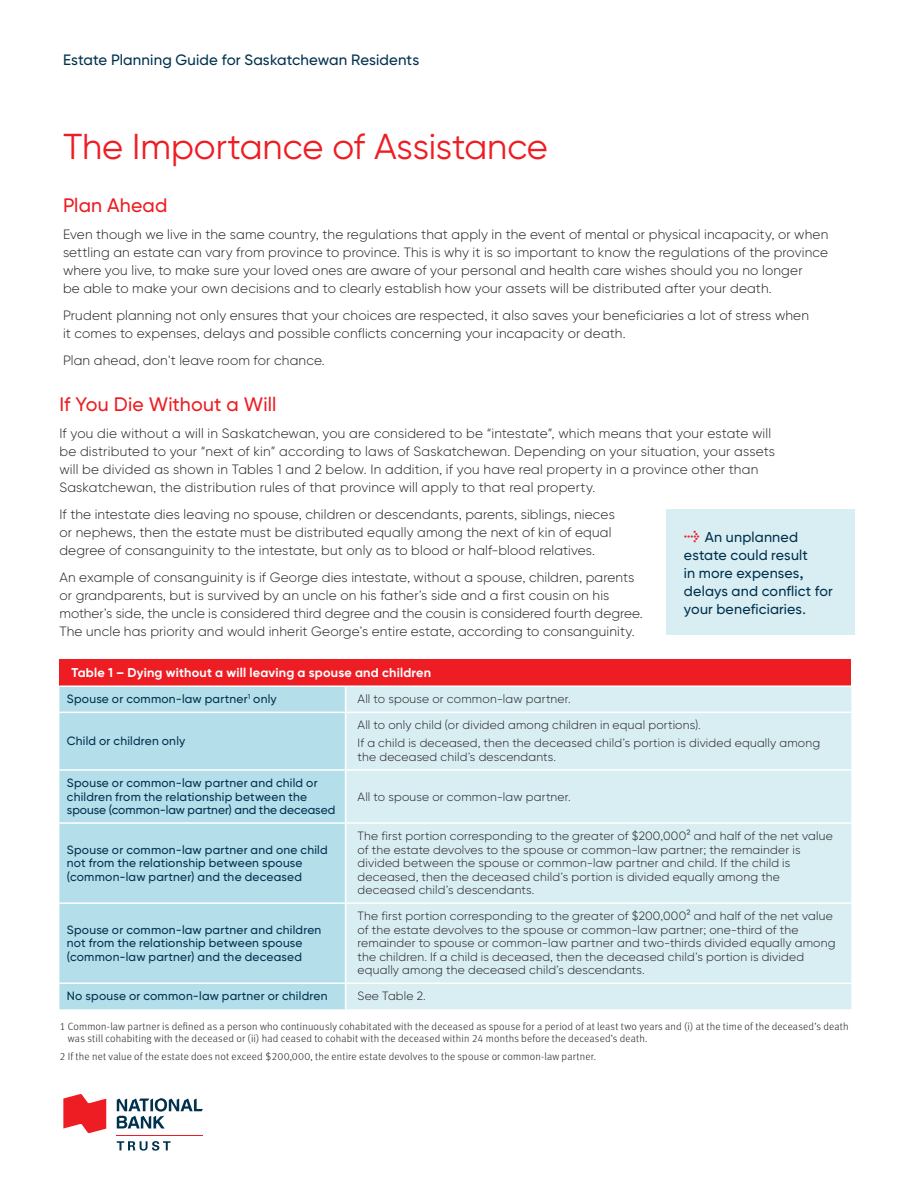
<style>
.page{position:relative;width:918px;height:1188px;background:#fff}
.page>*{position:absolute;margin:0;border:0;box-sizing:border-box;transform-origin:0 0}
.t1{font:36px "Gilroy BN";letter-spacing:-.005em;color:#ee1d23}
.t2{font:500 19.5px "Gilroy BN";letter-spacing:.005em;color:#ee1d23}
.t3{font:500 15px "Gilroy BN";letter-spacing:.01em;color:#00314d}
.t4{font:500 14.25px/18px "Gilroy BN";letter-spacing:.01em;color:#00314d}
.t5{font:300 13.5px/18px "Gilroy BN";letter-spacing:.01em;color:#231f20}
.t6{font:700 12.75px "Gilroy BN";letter-spacing:.015em;color:#fff}
.t7{font:300 12px/13.5px "Gilroy BN";letter-spacing:.015em;color:#231f20}
.t8{font:500 12px/13.5px "Gilroy BN";letter-spacing:.02em;color:#00314d}
.t9{font:300 10.5px/12.8px "Meta OT";letter-spacing:.015em;color:#231f20}
.s1{font-family:"Meta OT";font-weight:700;font-size:12.75px;color:#ee1d23}
</style>
<div class="page">
<div style="left:59px;top:660px;width:792px;height:26px;background:#ee1d23"></div>
<svg style="left:59px;top:687px;width:286px;height:322px;background:#b7dfeb"></svg>
<div style="left:346px;top:687px;width:505px;height:322px;background:#d9eef3"></div>
<hr style="left:59px;top:685px;width:287px;height:2px;background:#fff">
<hr style="left:346px;top:685px;width:505px;height:2px;background:#fff">
<hr style="left:59px;top:712px;width:287px;height:1px;background:#fff">
<hr style="left:346px;top:712px;width:505px;height:1px;background:#fff">
<hr style="left:59px;top:769px;width:287px;height:2px;background:#fff">
<hr style="left:346px;top:769px;width:505px;height:2px;background:#fff">
<hr style="left:59px;top:822px;width:287px;height:2px;background:#fff">
<hr style="left:346px;top:822px;width:505px;height:2px;background:#fff">
<hr style="left:59px;top:902px;width:287px;height:2px;background:#fff">
<hr style="left:346px;top:902px;width:505px;height:2px;background:#fff">
<hr style="left:59px;top:982px;width:287px;height:2px;background:#fff">
<hr style="left:346px;top:982px;width:505px;height:2px;background:#fff">
<div style="left:666px;top:509px;width:189px;height:126px;background:#d9eef3"></div>
<svg style="left:63px;top:1094px;width:43px;height:39px"></svg>
<hr style="left:117px;top:1135px;width:86px;height:1px;background:#ee1d23">
<svg style="left:117px;top:1098px;width:86px;height:30px"></svg>
<svg style="left:117px;top:1141px;width:54px;height:10px"></svg>
<p class="t3" style="left:63px;top:50px;width:358px">Estate Planning Guide for Saskatchewan Residents</p>
<h1 class="t1" style="left:63px;top:125px;width:486px">The Importance of Assistance</h1>
<h2 class="t2" style="left:63px;top:193px;width:106px">Plan Ahead</h2>
<p class="t5" style="left:63px;top:225px;width:767px">Even though we live in the same country, the regulations that apply in the event of mental or physical incapacity, or when settling an estate can vary from province to province. This is why it is so important to know the regulations of the province where you live, to make sure your loved ones are aware of your personal and health care wishes should you no longer<br>be able to make your own decisions and to clearly establish how your assets will be distributed after your death.</p>
<p class="t5" style="left:63px;top:306px;width:748px">Prudent planning not only ensures that your choices are respected, it also saves your beneficiaries a lot of stress when it comes to expenses, delays and possible conflicts concerning your incapacity or death.</p>
<p class="t5" style="left:63px;top:351px;width:263px">Plan ahead, don’t leave room for chance.</p>
<h2 class="t2" style="left:59px;top:392px;width:219px">If You Die Without a Will</h2>
<p class="t5" style="left:59px;top:424px;width:717px">If you die without a will in Saskatchewan, you are considered to be “intestate”, which means that your estate will be distributed to your “next of kin” according to laws of Saskatchewan. Depending on your situation, your assets will be divided as shown in Tables 1 and 2 below. In addition, if you have real property in a province other than Saskatchewan, the distribution rules of that province will apply to that real property.</p>
<p class="t5" style="left:59px;top:505px;width:557px">If the intestate dies leaving no spouse, children or descendants, parents, siblings, nieces or nephews, then the estate must be distributed equally among the next of kin of equal degree of consanguinity to the intestate, but only as to blood or half-blood relatives.</p>
<p class="t5" style="left:59px;top:568px;width:585px">An example of consanguinity is if George dies intestate, without a spouse, children, parents or grandparents, but is survived by an uncle on his father’s side and a first cousin on his mother’s side, the uncle is considered third degree and the cousin is considered fourth degree.<br>The uncle has priority and would inherit George’s entire estate, according to consanguinity.</p>
<p class="t6" style="left:71px;top:665px;width:361px">Table 1 – Dying without a will leaving a spouse and children</p>
<p class="t8" style="left:67px;top:692px;width:211px">Spouse or common-law partner<sup>1</sup> only</p>
<p class="t7" style="left:358px;top:692px;width:215px">All to spouse or common-law partner.</p>
<p class="t8" style="left:67px;top:734px;width:120px">Child or children only</p>
<p class="t4" style="left:684px;top:528px;width:150px"><span class="s1">→</span> An unplanned estate could result<br>in more expenses, delays and conflict for your beneficiaries.</p>
<p class="t7" style="left:358px;top:716px;width:464px;line-height:18px">All to only child (or divided among children in equal portions).<br>If a child is deceased, then the deceased child’s portion is divided equally among</p>
<p class="t7" style="left:358px;top:750px;width:200px">the deceased child’s descendants.</p>
<p class="t8" style="left:67px;top:776px;width:270px">Spouse or common-law partner and child or children from the relationship between the spouse (common-law partner) and the deceased</p>
<p class="t8" style="left:67px;top:843px;width:262px">Spouse or common-law partner and one child not from the relationship between spouse (common-law partner) and the deceased</p>
<p class="t8" style="left:67px;top:923px;width:256px">Spouse or common-law partner and children not from the relationship between spouse (common-law partner) and the deceased</p>
<p class="t7" style="left:358px;top:789px;width:215px">All to spouse or common-law partner.</p>
<p class="t7" style="left:358px;top:829px;width:477px">The first portion corresponding to the greater of $200,0002 and half of the net value of the estate devolves to the spouse or common-law partner; the remainder is divided between the spouse or common-law partner and child. If the child is deceased, then the deceased child’s portion is divided equally among the deceased child’s descendants.</p>
<p class="t7" style="left:358px;top:909px;width:479px">The first portion corresponding to the greater of $200,0002 and half of the net value of the estate devolves to the spouse or common-law partner; one-third of the remainder to spouse or common-law partner and two-thirds divided equally among the children. If a child is deceased, then the deceased child’s portion is divided equally among the deceased child’s descendants.</p>
<p class="t8" style="left:67px;top:989px;width:262px">No spouse or common-law partner or children</p>
<p class="t7" style="left:358px;top:989px;width:70px">See Table 2.</p>
<p class="t9" style="left:68px;top:1020px;width:782px;text-indent:-8px">1 Common-law partner is defined as a person who continuously cohabitated with the deceased as spouse for a period of at least two years and (i) at the time of the deceased’s death was still cohabiting with the deceased or (ii) had ceased to cohabit with the deceased within 24 months before the deceased’s death.</p>
<p class="t9" style="left:59px;top:1050px;width:538px">2 If the net value of the estate does not exceed $200,000, the entire estate devolves to the spouse or common-law partner.</p>
</div>
